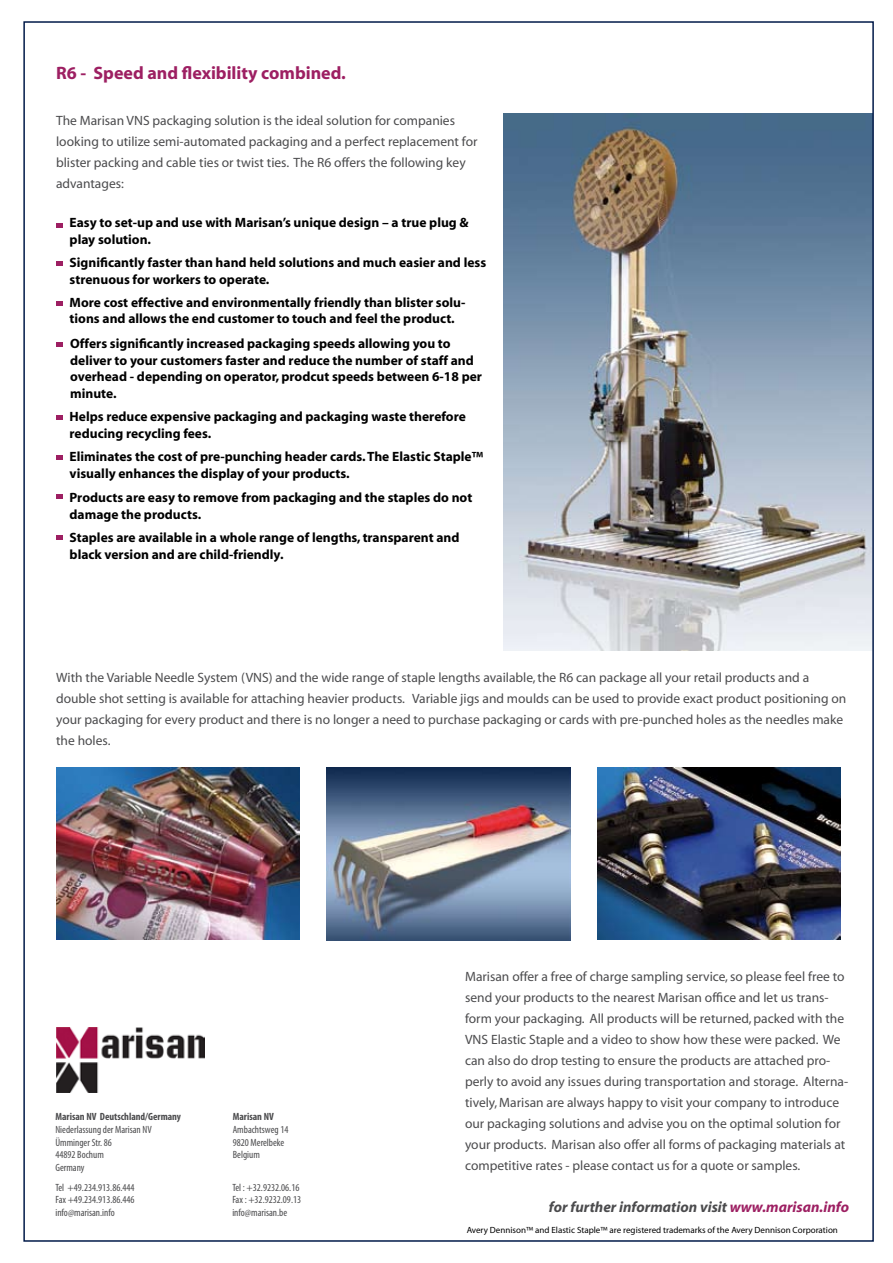
<style>
.page{position:relative;width:893px;height:1263px;background:#fff}
.page>*{position:absolute;margin:0;border:0;box-sizing:border-box;transform-origin:0 0}
.t1{font:700 18px "Myriad";color:#9d1f62}
.t2{font:italic 700 15px "Myriad";color:#4b4b4d}
.t3{font:13.5px/21px "Myriad";color:#4b4b4d}
.t4{font:700 13.5px/16.5px "Myriad";color:#000}
.t5{font:condensed 10.5px/12.6px "Myriad Pro";color:#4b4b4d}
.t6{font:700 condensed 10.5px "Myriad Pro";color:#4b4b4d}
.t7{font:9px "Myriad";color:#000}
.s1{color:#9d1f62}
</style>
<div class="page">
<img style="left:504px;top:113px;width:367px;height:537px">
<img style="left:56px;top:767px;width:243px;height:173px">
<img style="left:327px;top:767px;width:243px;height:173px">
<img style="left:597px;top:767px;width:243px;height:173px">
<img style="left:56px;top:1027px;width:148px;height:65px">
<svg style="left:56px;top:415px;width:6px;height:5px"></svg>
<svg style="left:56px;top:223px;width:6px;height:4px"></svg>
<svg style="left:56px;top:342px;width:6px;height:5px"></svg>
<svg style="left:56px;top:261px;width:6px;height:5px"></svg>
<svg style="left:56px;top:455px;width:6px;height:5px"></svg>
<svg style="left:56px;top:301px;width:6px;height:5px"></svg>
<svg style="left:56px;top:494px;width:6px;height:5px"></svg>
<svg style="left:56px;top:535px;width:6px;height:5px"></svg>
<h1 class="t1" style="left:56px;top:63px;width:291px">R6 - Speed and flexibility combined.</h1>
<p class="t3" style="left:56px;top:111px;width:423px">The Marisan VNS packaging solution is the ideal solution for companies looking to utilize semi-automated packaging and a perfect replacement for blister packing and cable ties or twist ties. The R6 offers the following key advantages:</p>
<p class="t4" style="left:70px;top:215px;width:401px">Easy to set-up and use with Marisan’s unique design – a true plug &amp; play solution.</p>
<p class="t4" style="left:70px;top:255px;width:418px">Significantly faster than hand held solutions and much easier and less strenuous for workers to operate.</p>
<p class="t4" style="left:70px;top:295px;width:397px">More cost effective and environmentally friendly than blister solu&shy;tions and allows the end customer to touch and feel the product.</p>
<p class="t4" style="left:70px;top:336px;width:413px">Offers significantly increased packaging speeds allowing you to deliver to your customers faster and reduce the number of staff and overhead - depending on operator, prodcut speeds between 6-18 per minute.</p>
<p class="t4" style="left:70px;top:409px;width:398px">Helps reduce expensive packaging and packaging waste therefore reducing recycling fees.</p>
<p class="t4" style="left:70px;top:449px;width:415px">Eliminates the cost of pre-punching header cards. The Elastic Staple™ visually enhances the display of your products.</p>
<p class="t4" style="left:70px;top:490px;width:404px">Products are easy to remove from packaging and the staples do not damage the products.</p>
<p class="t4" style="left:70px;top:530px;width:391px">Staples are available in a whole range of lengths, transparent and black version and are child-friendly.</p>
<p class="t3" style="left:56px;top:668px;width:792px">With the Variable Needle System (VNS) and the wide range of staple lengths available, the R6 can package all your retail products and a double shot setting is available for attaching heavier products. Variable jigs and moulds can be used to provide exact product positioning on your packaging for every product and there is no longer a need to purchase packaging or cards with pre-punched holes as the needles make the holes.</p>
<p class="t6" style="left:55px;top:1110px;width:127px">Marisan NV Deutschland/Germany</p>
<p class="t5" style="left:55px;top:1123px;width:98px">Niederlassung der Marisan NV<br>Ümminger Str. 86<br>44892 Bochum<br>Germany</p>
<p class="t5" style="left:55px;top:1181px;width:81px;text-align:justify">Tel +49.234.913.86.444<br>Fax +49.234.913.86.446 info@marisan.info</p>
<p class="t5" style="left:232px;top:1181px;width:70px">Tel : +32.9232.06.16<br>Fax : +32.9232.09.13 info@marisan.be</p>
<p class="t6" style="left:233px;top:1110px;width:43px">Marisan NV</p>
<p class="t5" style="left:233px;top:1123px;width:57px">Ambachtsweg 14<br>9820 Merelbeke<br>Belgium</p>
<p class="t3" style="left:465px;top:966px;width:385px">Marisan offer a free of charge sampling service, so please feel free to send your products to the nearest Marisan office and let us trans&shy;form your packaging. All products will be returned, packed with the VNS Elastic Staple and a video to show how these were packed. We can also do drop testing to ensure the products are attached pro&shy;perly to avoid any issues during transportation and storage. Alterna&shy;tively, Marisan are always happy to visit your company to introduce our packaging solutions and advise you on the optimal solution for your products. Marisan also offer all forms of packaging materials at competitive rates - please contact us for a quote or samples.</p>
<p class="t2" style="left:549px;top:1199px;width:302px">for further information visit <span class="s1">www.marisan.info</span></p>
<p class="t7" style="left:467px;top:1225px;width:373px">Avery Dennison™ and Elastic Staple™ are registered trademarks of the Avery Dennison Corporation</p>
</div>
